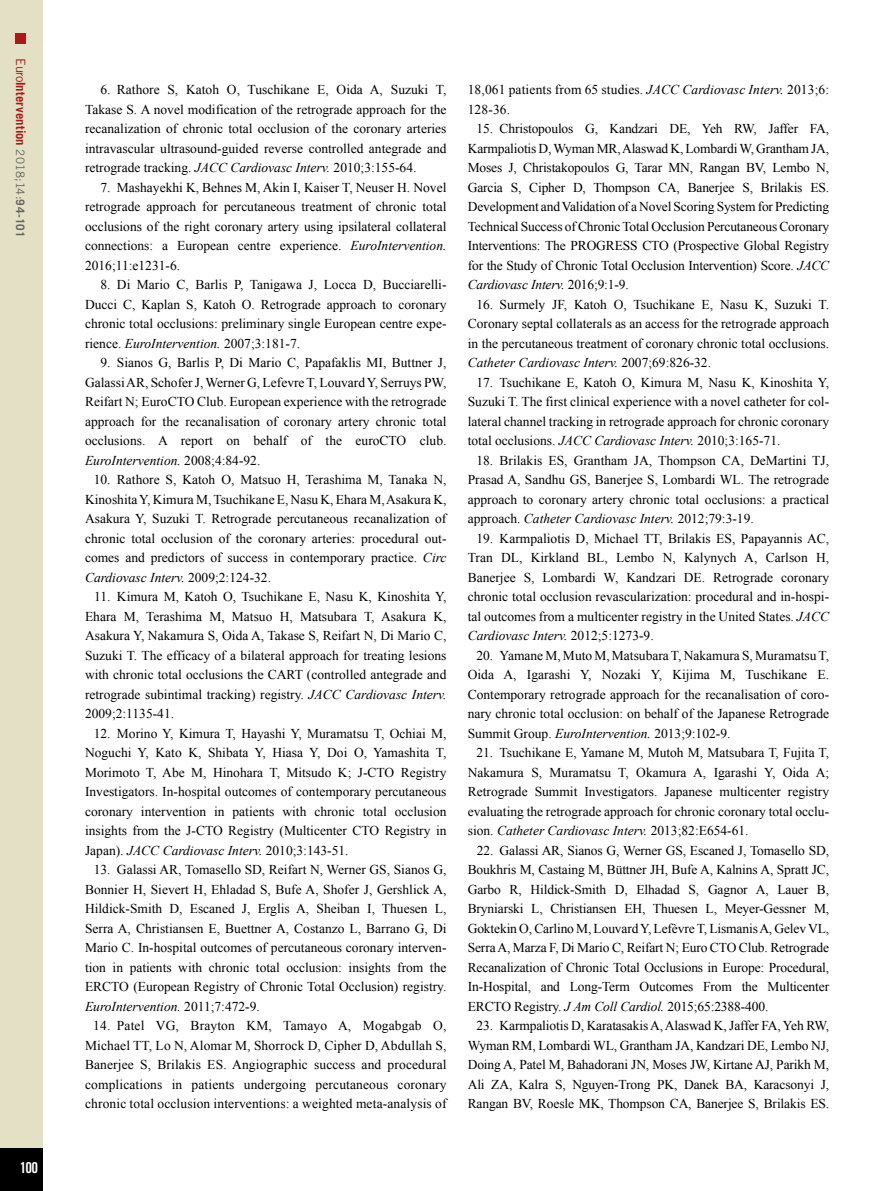
<style>
.page{position:relative;width:893px;height:1191px;background:#fff}
.page>*{position:absolute;margin:0;border:0;box-sizing:border-box;transform-origin:0 0}
.t1{font:15px "Trade Gothic LT Std Bd Cn 20";color:#fff}
.t2{font:13.5px/19.5px "Times New Roman";color:#000;text-align:justify}
.t3{font:700 12.75px "Trade Gothic LT Std";letter-spacing:.005em;color:#a91b18}
.s1{font-weight:400}
.s2{font-weight:400;font-size:11.7px;color:#646363}
.s3{font-size:11.7px;color:#646363}
.s4{font-style:italic}
</style>
<div class="page">
<div style="left:0;top:0;width:43px;height:1191px;background:#e4e0c5"></div>
<div style="left:16px;top:34px;width:10px;height:10px;background:#a91b18"></div>
<div style="left:0;top:1148px;width:43px;height:43px;background:#000"></div>
<p class="t3" style="left:29px;top:58px;width:180px;rotate:90deg"><span class="s1">Euro</span>Intervention <span class="s2">2018;14:</span><span class="s3">94-101</span></p>
<p class="t1" style="left:20px;top:1158px;width:20px">100</p>
<p class="t2" style="left:85px;top:80px;width:363px;text-indent:15px">6. Rathore S, Katoh O, Tuschikane E, Oida A, Suzuki T, Takase S. A novel modification of the retrograde approach for the recanalization of chronic total occlusion of the coronary arteries intravascular ultrasound-guided reverse controlled antegrade and retrograde tracking. <span class="s4">JACC Cardiovasc Interv.</span> 2010;3:155-64.</p>
<p class="t2" style="left:85px;top:177px;width:363px;text-indent:15px">7. Mashayekhi K, Behnes M, Akin I, Kaiser T, Neuser H. Novel retrograde approach for percutaneous treatment of chronic total occlusions of the right coronary artery using ipsilateral collateral connections: a European centre experience. <span class="s4">EuroIntervention.<br></span>2016;11:e1231-6.</p>
<p class="t2" style="left:85px;top:275px;width:363px;text-indent:15px">8. Di Mario C, Barlis P, Tanigawa J, Locca D, Bucciarelli-Ducci C, Kaplan S, Katoh O. Retrograde approach to coronary chronic total occlusions: preliminary single European centre expe&shy;rience. <span class="s4">EuroIntervention.</span> 2007;3:181-7.</p>
<p class="t2" style="left:85px;top:353px;width:363px;text-indent:15px">9. Sianos G, Barlis P, Di Mario C, Papafaklis MI, Buttner J, Galassi AR, Schofer J, Werner G, Lefevre T, Louvard Y, Serruys PW, Reifart N; EuroCTO Club. European experience with the retrograde approach for the recanalisation of coronary artery chronic total occlusions. A report on behalf of the euroCTO club.<br><span class="s4">EuroIntervention.</span> 2008;4:84-92.</p>
<p class="t2" style="left:85px;top:470px;width:363px;text-indent:9px">10. Rathore S, Katoh O, Matsuo H, Terashima M, Tanaka N, Kinoshita Y, Kimura M, Tsuchikane E, Nasu K, Ehara M, Asakura K, Asakura Y, Suzuki T. Retrograde percutaneous recanalization of chronic total occlusion of the coronary arteries: procedural out&shy;comes and predictors of success in contemporary practice. <span class="s4">Circ Cardiovasc Interv.</span> 2009;2:124-32.</p>
<p class="t2" style="left:85px;top:587px;width:363px;text-indent:9px">11. Kimura M, Katoh O, Tsuchikane E, Nasu K, Kinoshita Y, Ehara M, Terashima M, Matsuo H, Matsubara T, Asakura K, Asakura Y, Nakamura S, Oida A, Takase S, Reifart N, Di Mario C, Suzuki T. The efficacy of a bilateral approach for treating lesions with chronic total occlusions the CART (controlled antegrade and retrograde subintimal tracking) registry. <span class="s4">JACC Cardiovasc Interv.<br></span>2009;2:1135-41.</p>
<p class="t2" style="left:85px;top:723px;width:363px;text-indent:9px">12. Morino Y, Kimura T, Hayashi Y, Muramatsu T, Ochiai M, Noguchi Y, Kato K, Shibata Y, Hiasa Y, Doi O, Yamashita T, Morimoto T, Abe M, Hinohara T, Mitsudo K; J-CTO Registry Investigators. In-hospital outcomes of contemporary percutaneous coronary intervention in patients with chronic total occlusion insights from the J-CTO Registry (Multicenter CTO Registry in Japan). <span class="s4">JACC Cardiovasc Interv.</span> 2010;3:143-51.</p>
<p class="t2" style="left:85px;top:860px;width:363px;text-indent:9px">13. Galassi AR, Tomasello SD, Reifart N, Werner GS, Sianos G, Bonnier H, Sievert H, Ehladad S, Bufe A, Shofer J, Gershlick A, Hildick-Smith D, Escaned J, Erglis A, Sheiban I, Thuesen L, Serra A, Christiansen E, Buettner A, Costanzo L, Barrano G, Di Mario C. In-hospital outcomes of percutaneous coronary interven&shy;tion in patients with chronic total occlusion: insights from the ERCTO (European Registry of Chronic Total Occlusion) registry.<br><span class="s4">EuroIntervention.</span> 2011;7:472-9.</p>
<p class="t2" style="left:85px;top:1016px;width:363px;text-indent:8px">14. Patel VG, Brayton KM, Tamayo A, Mogabgab O, Michael TT, Lo N, Alomar M, Shorrock D, Cipher D, Abdullah S, Banerjee S, Brilakis ES. Angiographic success and procedural complications in patients undergoing percutaneous coronary chronic total occlusion interventions: a weighted meta-analysis of</p>
<p class="t2" style="left:468px;top:79px;width:363px">18,061 patients from 65 studies. <span class="s4">JACC Cardiovasc Interv.</span> 2013;6:<br>128-36.</p>
<p class="t2" style="left:468px;top:118px;width:363px;text-indent:9px">15. Christopoulos G, Kandzari DE, Yeh RW, Jaffer FA, Karmpaliotis D, Wyman MR, Alaswad K, Lombardi W, Grantham JA, Moses J, Christakopoulos G, Tarar MN, Rangan BV, Lembo N, Garcia S, Cipher D, Thompson CA, Banerjee S, Brilakis ES.<br>Development and Validation of a Novel Scoring System for Predicting Technical Success of Chronic Total Occlusion Percutaneous Coronary Interventions: The PROGRESS CTO (Prospective Global Registry for the Study of Chronic Total Occlusion Intervention) Score. <span class="s4">JACC Cardiovasc Interv.</span> 2016;9:1-9.</p>
<p class="t2" style="left:468px;top:294px;width:363px;text-indent:9px">16. Surmely JF, Katoh O, Tsuchikane E, Nasu K, Suzuki T.<br>Coronary septal collaterals as an access for the retrograde approach in the percutaneous treatment of coronary chronic total occlusions.<br><span class="s4">Catheter Cardiovasc Interv.</span> 2007;69:826-32.</p>
<p class="t2" style="left:468px;top:372px;width:363px;text-indent:9px">17. Tsuchikane E, Katoh O, Kimura M, Nasu K, Kinoshita Y, Suzuki T. The first clinical experience with a novel catheter for col&shy;lateral channel tracking in retrograde approach for chronic coronary total occlusions. <span class="s4">JACC Cardiovasc Interv.</span> 2010;3:165-71.</p>
<p class="t2" style="left:468px;top:450px;width:363px;text-indent:9px">18. Brilakis ES, Grantham JA, Thompson CA, DeMartini TJ, Prasad A, Sandhu GS, Banerjee S, Lombardi WL. The retrograde approach to coronary artery chronic total occlusions: a practical approach. <span class="s4">Catheter Cardiovasc Interv.</span> 2012;79:3-19.</p>
<p class="t2" style="left:468px;top:528px;width:363px;text-indent:9px">19. Karmpaliotis D, Michael TT, Brilakis ES, Papayannis AC, Tran DL, Kirkland BL, Lembo N, Kalynych A, Carlson H, Banerjee S, Lombardi W, Kandzari DE. Retrograde coronary chronic total occlusion revascularization: procedural and in-hospi&shy;tal outcomes from a multicenter registry in the United States. <span class="s4">JACC Cardiovasc Interv.</span> 2012;5:1273-9.</p>
<p class="t2" style="left:468px;top:645px;width:363px;text-indent:9px">20. Yamane M, Muto M, Matsubara T, Nakamura S, Muramatsu T, Oida A, Igarashi Y, Nozaki Y, Kijima M, Tuschikane E.<br>Contemporary retrograde approach for the recanalisation of coro&shy;nary chronic total occlusion: on behalf of the Japanese Retrograde Summit Group. <span class="s4">EuroIntervention.</span> 2013;9:102-9.</p>
<p class="t2" style="left:468px;top:742px;width:363px;text-indent:9px">21. Tsuchikane E, Yamane M, Mutoh M, Matsubara T, Fujita T, Nakamura S, Muramatsu T, Okamura A, Igarashi Y, Oida A; Retrograde Summit Investigators. Japanese multicenter registry evaluating the retrograde approach for chronic coronary total occlu&shy;sion. <span class="s4">Catheter Cardiovasc Interv.</span> 2013;82:E654-61.</p>
<p class="t2" style="left:468px;top:840px;width:363px;text-indent:9px">22. Galassi AR, Sianos G, Werner GS, Escaned J, Tomasello SD, Boukhris M, Castaing M, Büttner JH, Bufe A, Kalnins A, Spratt JC, Garbo R, Hildick-Smith D, Elhadad S, Gagnor A, Lauer B, Bryniarski L, Christiansen EH, Thuesen L, Meyer-Gessner M, Goktekin O, Carlino M, Louvard Y, Lefèvre T, Lismanis A, Gelev VL, Serra A, Marza F, Di Mario C, Reifart N; Euro CTO Club. Retrograde Recanalization of Chronic Total Occlusions in Europe: Procedural, In-Hospital, and Long-Term Outcomes From the Multicenter ERCTO Registry. <span class="s4">J Am Coll Cardiol.</span> 2015;65:2388-400.</p>
<p class="t2" style="left:468px;top:1015px;width:363px;text-indent:9px">23. Karmpaliotis D, Karatasakis A, Alaswad K, Jaffer FA, Yeh RW, Wyman RM, Lombardi WL, Grantham JA, Kandzari DE, Lembo NJ, Doing A, Patel M, Bahadorani JN, Moses JW, Kirtane AJ, Parikh M, Ali ZA, Kalra S, Nguyen-Trong PK, Danek BA, Karacsonyi J, Rangan BV, Roesle MK, Thompson CA, Banerjee S, Brilakis ES.</p>
</div>
